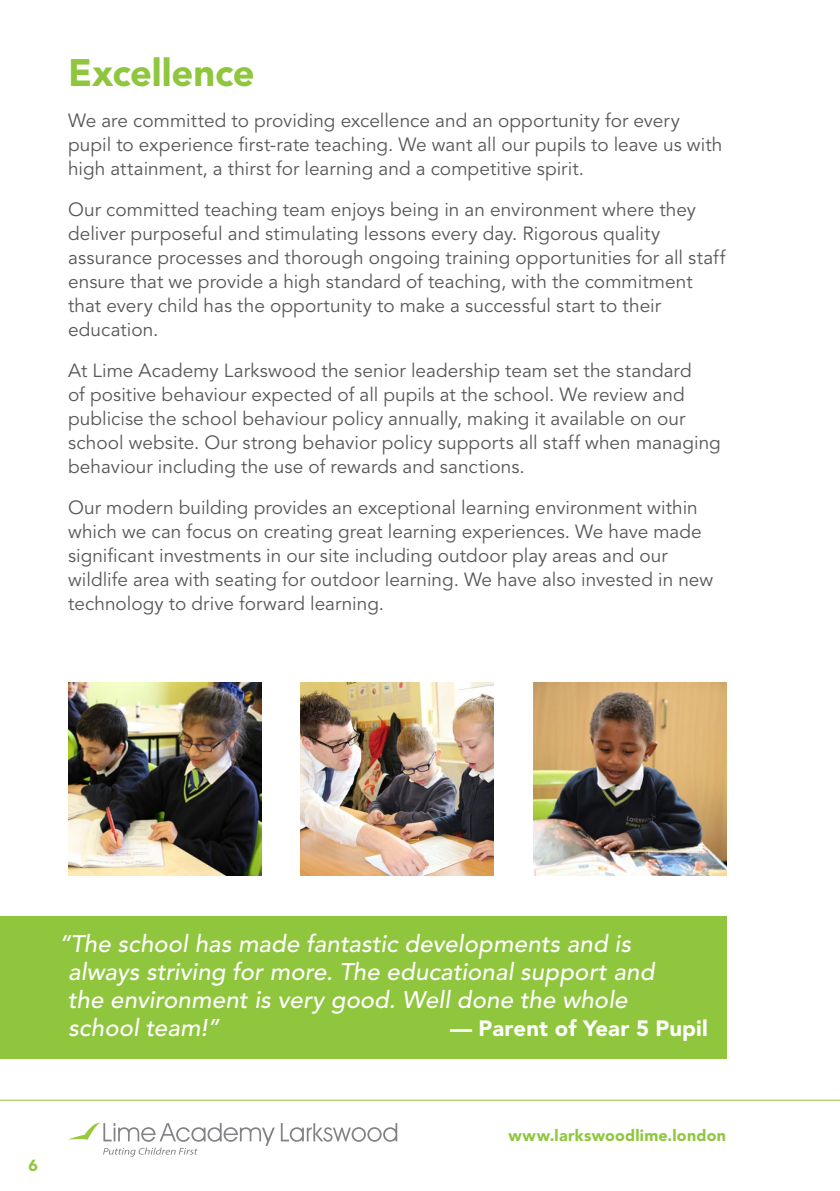
<style>
.page{position:relative;width:840px;height:1191px;background:#fff}
.page>*{position:absolute;margin:0;border:0;box-sizing:border-box;transform-origin:0 0}
.t1{font:900 38px "Avenir";letter-spacing:-.005em;color:#8fc63e}
.t2{font:italic 500 24px/28px "Avenir";letter-spacing:.005em;color:#fff}
.t3{font:900 22px "Avenir";letter-spacing:.005em;color:#fff}
.Body_Text_80k{font:19px/24px "Avenir";color:#57585a}
.t4{font:900 16px "Avenir";letter-spacing:.015em;color:#8fc63e}
</style>
<div class="page">
<svg style="left:281px;top:1123px;width:116px;height:18px"></svg>
<svg style="left:68px;top:1122px;width:206px;height:34px"></svg>
<hr style="left:0;top:1099px;width:839px;height:1px;background:#8fc63e">
<div style="left:0;top:916px;width:726px;height:142px;background:#8fc63e"></div>
<img style="left:68px;top:682px;width:193px;height:193px">
<img style="left:533px;top:682px;width:193px;height:193px">
<img style="left:300px;top:682px;width:193px;height:193px">
<p class="t1" style="left:68px;top:49px;width:188px">Excellence</p>
<p class="Body_Text_80k" style="left:68px;top:109px;width:655px">We are committed to providing excellence and an opportunity for every pupil to experience first-rate teaching. We want all our pupils to leave us with high attainment, a thirst for learning and a competitive spirit.</p>
<p class="Body_Text_80k" style="left:68px;top:198px;width:658px">Our committed teaching team enjoys being in an environment where they deliver purposeful and stimulating lessons every day. Rigorous quality assurance processes and thorough ongoing training opportunities for all staff ensure that we provide a high standard of teaching, with the commitment that every child has the opportunity to make a successful start to their education.</p>
<p class="Body_Text_80k" style="left:68px;top:359px;width:654px">At Lime Academy Larkswood the senior leadership team set the standard<br>of positive behaviour expected of all pupils at the school. We review and publicise the school behaviour policy annually, making it available on our school website. Our strong behavior policy supports all staff when managing behaviour including the use of rewards and sanctions.</p>
<p class="Body_Text_80k" style="left:68px;top:496px;width:646px">Our modern building provides an exceptional learning environment within which we can focus on creating great learning experiences. We have made significant investments in our site including outdoor play areas and our wildlife area with seating for outdoor learning. We have also invested in new technology to drive forward learning.</p>
<p class="t2" style="left:68px;top:930px;width:587px;text-indent:-9px">“The school has made fantastic developments and is always striving for more. The educational support and the environment is very good. Well done the whole school team!”</p>
<p class="t3" style="left:450px;top:1015px;width:259px">— Parent of Year 5 Pupil</p>
<p class="t4" style="left:28px;top:1156px;width:11px">6</p>
<p class="t4" style="left:508px;top:1126px;width:219px">www.larkswoodlime.london</p>
</div>
